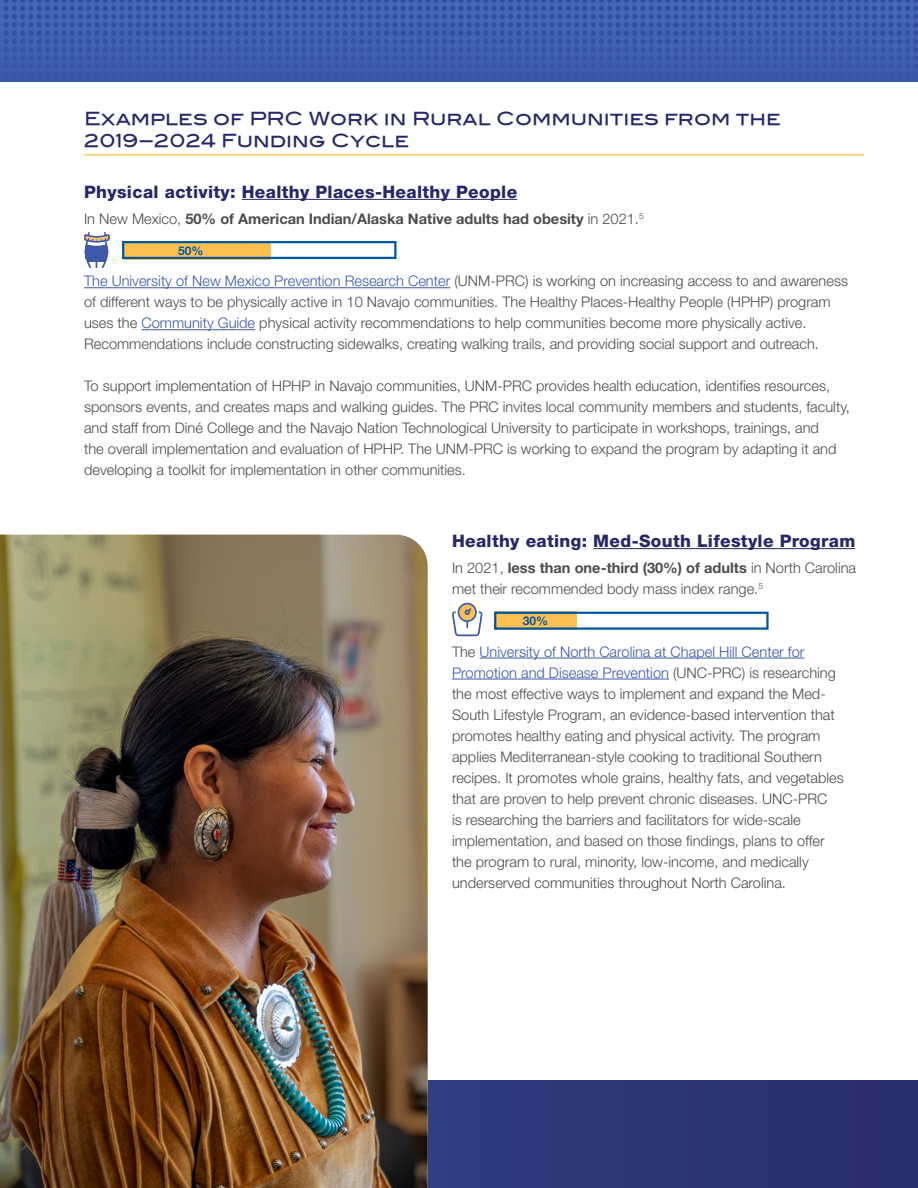
<style>
.page{position:relative;width:918px;height:1188px;background:#fff}
.page>*{position:absolute;margin:0;border:0;box-sizing:border-box;transform-origin:0 0}
.t1{font:18px/21.6px "Blair Md ITCTT Medium";color:#272869}
.t2{font:800 17.25px "Helvetica Neue LT Std";letter-spacing:.02em;color:#272869}
.t3{font:300 14.7px/21px "Helvetica Neue LT Std";color:#4b4c4d}
.t4{font:700 14.7px "Helvetica Neue LT Std";color:#4b4c4d}
.t5{font:700 12px "Helvetica Neue";color:#0057a4}
.s1{font-weight:300}
.s2{color:#3a59a7}
.s3{font-weight:700}
</style>
<div class="page">
<div style="left:0;top:1080px;width:918px;height:108px;background:#2c3577"></div>
<img style="left:0;top:0;width:918px;height:82px">
<img style="left:0;top:535px;width:428px;height:653px">
<hr style="left:84px;top:155px;width:780px;height:1px;background:#fbab18">
<hr style="left:242px;top:199px;width:275px;height:1px;background:#272869">
<div style="left:124px;top:241px;width:147px;height:18px;background:#fcbf52"></div>
<div style="left:122px;top:241px;width:275px;height:18px;border:2px solid #0057a4"></div>
<svg style="left:84px;top:232px;width:26px;height:36px"></svg>
<div style="left:86px;top:246px;width:21px;height:12px;background:#3d59a8"></div>
<div style="left:87px;top:257px;width:19px;height:5px;background:#3d59a8"></div>
<hr style="left:84px;top:287px;width:366px;height:1px;background:#3a59a7">
<hr style="left:141px;top:329px;width:114px;height:1px;background:#3a59a7">
<hr style="left:593px;top:548px;width:262px;height:1px;background:#272869">
<div style="left:495px;top:612px;width:82px;height:18px;background:#fcbf52"></div>
<div style="left:494px;top:612px;width:275px;height:18px;border:2px solid #0057a4"></div>
<svg style="left:452px;top:603px;width:31px;height:33px"></svg>
<hr style="left:480px;top:658px;width:324px;height:1px;background:#3a59a7">
<hr style="left:452px;top:679px;width:217px;height:1px;background:#3a59a7">
<h2 class="t1" style="left:84px;top:106px;width:698px">Examples of PRC Work in Rural Communities from the<br>2019–2024 Funding Cycle</h2>
<h3 class="t2" style="left:84px;top:181px;width:435px">Physical activity: Healthy Places-Healthy People</h3>
<p class="t4" style="left:84px;top:210px;width:561px"><span class="s1">In New Mexico,</span> 50% of American Indian/Alaska Native adults had obesity <span class="s1">in 2021.</span><sup>5</sup></p>
<p class="t5" style="left:178px;top:241px;width:27px">50%</p>
<p class="t3" style="left:84px;top:270px;width:766px"><span class="s2">The University of New Mexico Prevention Research Center</span> (UNM-PRC) is working on increasing access to and awareness of different ways to be physically active in 10 Navajo communities. The Healthy Places-Healthy People (HPHP) program uses the <span class="s2">Community Guide</span> physical activity recommendations to help communities become more physically active.<br>Recommendations include constructing sidewalks, creating walking trails, and providing social support and outreach.</p>
<p class="t3" style="left:84px;top:375px;width:767px">To support implementation of HPHP in Navajo communities, UNM-PRC provides health education, identifies resources, sponsors events, and creates maps and walking guides. The PRC invites local community members and students, faculty, and staff from Diné College and the Navajo Nation Technological University to participate in workshops, trainings, and<br>the overall implementation and evaluation of HPHP. The UNM-PRC is working to expand the program by adapting it and developing a toolkit for implementation in other communities.</p>
<h3 class="t2" style="left:452px;top:531px;width:405px">Healthy eating: Med-South Lifestyle Program</h3>
<p class="t3" style="left:452px;top:557px;width:406px">In 2021, <span class="s3">less than one-third (30%) of adults</span> in North Carolina met their recommended body mass index range.<sup>5</sup></p>
<p class="t5" style="left:523px;top:612px;width:27px">30%</p>
<p class="t3" style="left:452px;top:641px;width:393px">The <span class="s2">University of North Carolina at Chapel Hill Center for Promotion and Disease Prevention</span> (UNC-PRC) is researching the most effective ways to implement and expand the Med-South Lifestyle Program, an evidence-based intervention that promotes healthy eating and physical activity. The program applies Mediterranean-style cooking to traditional Southern recipes. It promotes whole grains, healthy fats, and vegetables that are proven to help prevent chronic diseases. UNC-PRC<br>is researching the barriers and facilitators for wide-scale implementation, and based on those findings, plans to offer the program to rural, minority, low-income, and medically underserved communities throughout North Carolina.</p>
</div>
